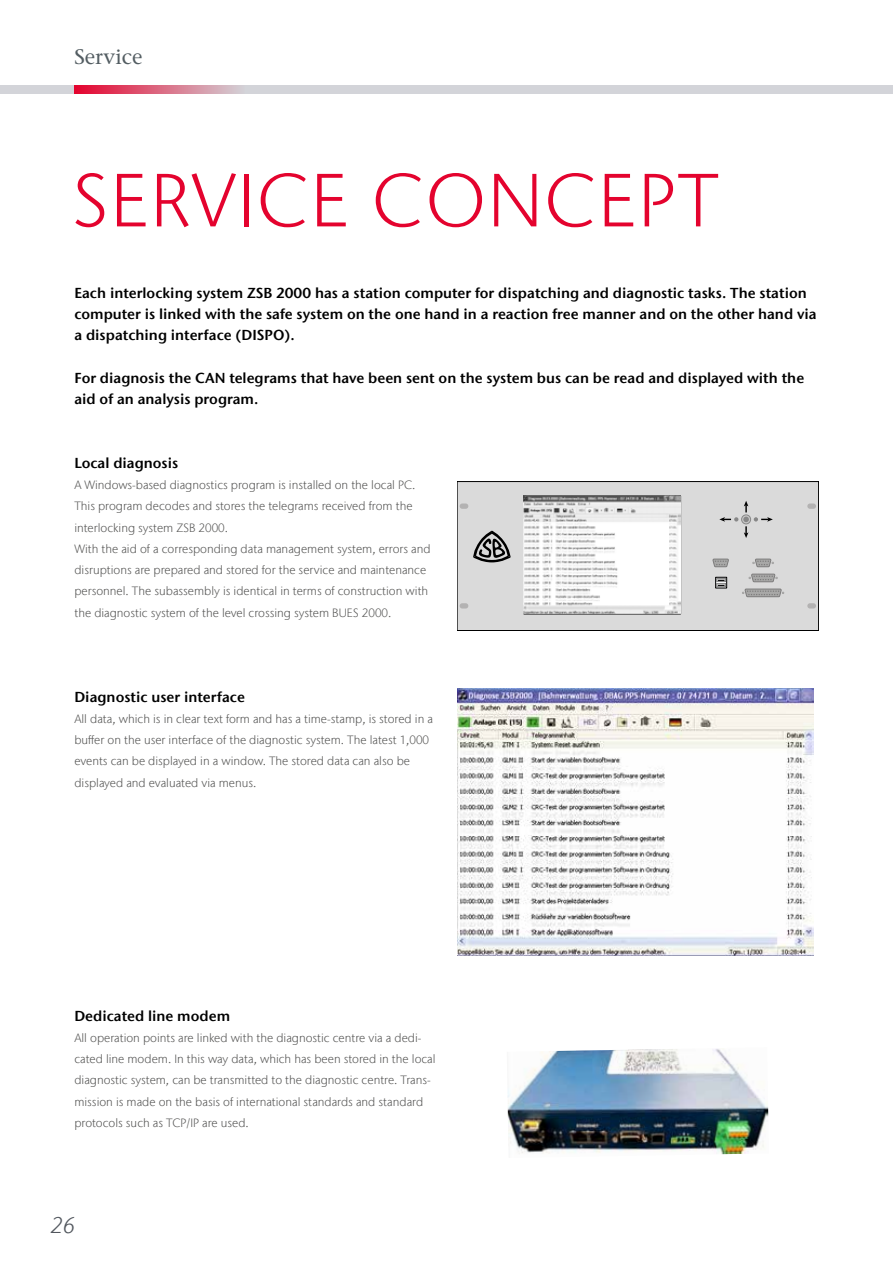
<style>
.page{position:relative;width:893px;height:1263px;background:#fff}
.page>*{position:absolute;margin:0;border:0;box-sizing:border-box;transform-origin:0 0}
.t1{font:300 75px "Stone Sans IIITC Com";letter-spacing:.03em;color:#e4032e}
.t2{font:300 22.5px "Stone Sans IIITC Com";color:#52575e}
.t3{font:500 21px "Stone Serif Std";color:#535d62}
.t4{font:14.4px/21.3px "ITC Stone Sans Com Semi";color:#000}
.t5{font:300 12px/21.3px "Stone Sans IIITC Com";color:#575756}
</style>
<div class="page">
<img style="left:457px;top:689px;width:356px;height:267px">
<div style="left:457px;top:481px;width:362px;height:149px;background:#dadada"></div>
<div style="left:457px;top:481px;width:362px;height:149px;border:1px solid #000"></div>
<div style="left:715px;top:577px;width:12px;height:11px;border:1px solid #000"></div>
<svg style="left:752px;top:559px;width:22px;height:8px"></svg>
<svg style="left:712px;top:559px;width:16px;height:8px"></svg>
<svg style="left:748px;top:574px;width:30px;height:8px"></svg>
<svg style="left:742px;top:589px;width:42px;height:8px"></svg>
<svg style="left:473px;top:531px;width:38px;height:31px"></svg>
<hr style="left:716px;top:578px;width:10px;height:4px;background:#8e8f8f">
<hr style="left:716px;top:583px;width:10px;height:4px;background:#8f8f8f">
<svg style="left:717px;top:578px;width:9px;height:9px"></svg>
<svg style="left:719px;top:501px;width:54px;height:37px"></svg>
<div style="left:460px;top:503px;width:8px;height:6px;background:#b3b2b2;border-radius:3px"></div>
<div style="left:460px;top:603px;width:8px;height:5px;background:#b3b2b2;border-radius:3px"></div>
<div style="left:807px;top:503px;width:9px;height:6px;background:#b3b2b2;border-radius:3px"></div>
<div style="left:807px;top:603px;width:9px;height:5px;background:#b3b2b2;border-radius:3px"></div>
<img style="left:524px;top:496px;width:157px;height:118px">
<img style="left:507px;top:1049px;width:262px;height:106px">
<div style="left:0;top:85px;width:893px;height:9px;background:#d3d4d9"></div>
<svg style="left:74px;top:85px;width:164px;height:9px"></svg>
<h3 class="t3" style="left:74px;top:44px;width:70px">Service</h3>
<h1 class="t1" style="left:71px;top:154px;width:649px">SERVICE CONCEPT</h1>
<p class="t4" style="left:74px;top:282px;width:744px">Each interlocking system ZSB 2000 has a station computer for dispatching and diagnostic tasks. The station computer is linked with the safe system on the one hand in a reaction free manner and on the other hand via a dispatching interface (DISPO).</p>
<p class="t4" style="left:74px;top:367px;width:731px">For diagnosis the CAN telegrams that have been sent on the system bus can be read and displayed with the aid of an analysis program.</p>
<p class="t4" style="left:74px;top:452px;width:105px">Local diagnosis</p>
<p class="t5" style="left:74px;top:474px;width:358px">A Windows-based diagnostics program is installed on the local PC.<br>This program decodes and stores the telegrams received from the interlocking system ZSB 2000.<br>With the aid of a corresponding data management system, errors and disruptions are prepared and stored for the service and maintenance personnel. The subassembly is identical in terms of construction with the diagnostic system of the level crossing system BUES 2000.</p>
<p class="t4" style="left:74px;top:686px;width:172px">Diagnostic user interface</p>
<p class="t5" style="left:74px;top:708px;width:360px">All data, which is in clear text form and has a time-stamp, is stored in a buffer on the user interface of the diagnostic system. The latest 1,000 events can be displayed in a window. The stored data can also be displayed and evaluated via menus.</p>
<p class="t4" style="left:74px;top:1005px;width:157px">Dedicated line modem</p>
<p class="t5" style="left:74px;top:1027px;width:363px">All operation points are linked with the diagnostic centre via a dedi&shy;cated line modem. In this way data, which has been stored in the local diagnostic system, can be transmitted to the diagnostic centre. Trans&shy;mission is made on the basis of international standards and standard protocols such as TCP/IP are used.</p>
<h2 class="t2" style="left:50px;top:1211px;width:29px">26</h2>
</div>
